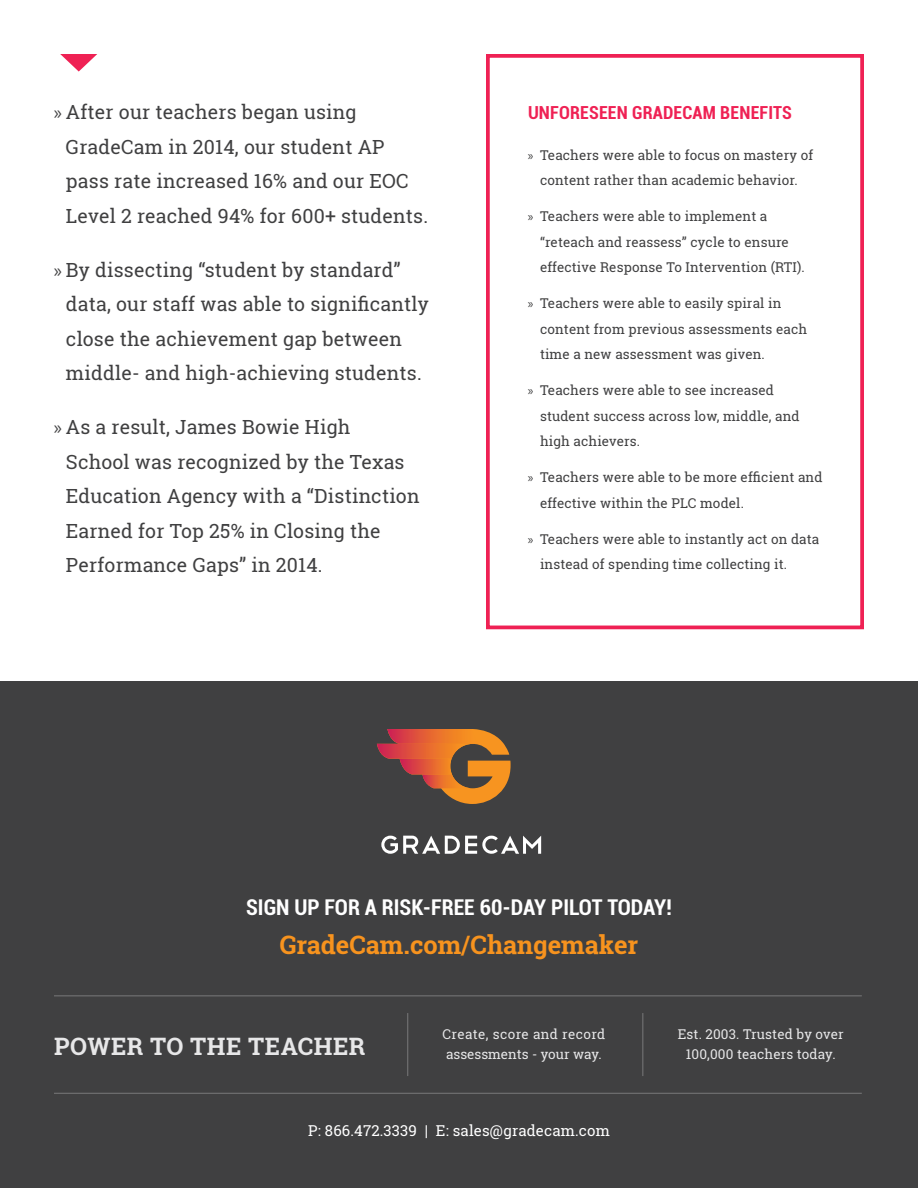
<style>
.page{position:relative;width:918px;height:1188px;background:#fff}
.page>*{position:absolute;margin:0;border:0;box-sizing:border-box;transform-origin:0 0}
.t1{font:700 25.35px "Roboto Slab";color:#f7931e}
.t2{font:700 24px "Roboto Slab";letter-spacing:.02em;color:#e7e7e8}
.t3{font:700 condensed 21.75px "Roboto";color:#fff}
.t4{font:19.5px/34.5px "Roboto Slab";letter-spacing:.01em;color:#404041}
.t5{font:700 condensed 18px "Roboto";letter-spacing:.01em;color:#ef2154}
.t6{font:15px "Roboto Slab";letter-spacing:.01em;color:#fff}
.t7{font:13.5px/25.5px "Roboto Slab";letter-spacing:.01em;color:#404041}
.t8{font:13.5px/19.6px "Roboto Slab";letter-spacing:.01em;color:#e7e7e8}
.s1{font-family:"Myriad Pro"}
</style>
<div class="page">
<div style="left:0;top:682px;width:918px;height:506px;background:#404041"></div>
<div style="left:486px;top:54px;width:378px;height:575px;border:4px solid #ef2154"></div>
<svg style="left:60px;top:54px;width:37px;height:18px"></svg>
<svg style="left:381px;top:836px;width:160px;height:18px"></svg>
<svg style="left:377px;top:729px;width:134px;height:75px"></svg>
<hr style="left:54px;top:995px;width:808px;height:1px;background:#79797a">
<hr style="left:54px;top:1093px;width:808px;height:1px;background:#79797a">
<hr style="left:407px;top:1013px;width:1px;height:63px;background:#79797a">
<hr style="left:642px;top:1013px;width:1px;height:63px;background:#79797a">
<h3 class="t4" style="left:66px;top:95px;width:364px;text-indent:-12px"><span class="s1">»</span> After our teachers began using GradeCam in 2014, our student AP pass rate increased 16% and our EOC Level 2 reached 94% for 600+ students.</h3>
<h3 class="t4" style="left:66px;top:252px;width:364px;text-indent:-12px"><span class="s1">»</span> By dissecting “student by standard” data, our staff was able to significantly close the achievement gap between middle- and high-achieving students.</h3>
<h3 class="t4" style="left:66px;top:410px;width:355px;text-indent:-12px"><span class="s1">»</span> As a result, James Bowie High<br>School was recognized by the Texas<br>Education Agency with a “Distinction<br>Earned for Top 25% in Closing the<br>Performance Gaps” in 2014.</h3>
<h3 class="t5" style="left:528px;top:99px;width:265px">UNFORESEEN GRADECAM BENEFITS</h3>
<p class="t7" style="left:528px;top:142px;width:287px;text-align:center"><span class="s1">»</span> Teachers were able to focus on mastery of content rather than academic behavior.</p>
<p class="t7" style="left:540px;top:203px;width:266px;text-indent:-12px"><span class="s1">»</span> Teachers were able to implement a “reteach and reassess” cycle to ensure effective Response To Intervention (RTI).</p>
<p class="t7" style="left:540px;top:290px;width:269px;text-indent:-12px"><span class="s1">»</span> Teachers were able to easily spiral in content from previous assessments each time a new assessment was given.</p>
<p class="t7" style="left:540px;top:377px;width:261px;text-indent:-12px"><span class="s1">»</span> Teachers were able to see increased student success across low, middle, and high achievers.</p>
<p class="t7" style="left:540px;top:464px;width:284px;text-indent:-12px"><span class="s1">»</span> Teachers were able to be more efficient and effective within the PLC model.</p>
<p class="t7" style="left:540px;top:526px;width:281px;text-indent:-12px"><span class="s1">»</span> Teachers were able to instantly act on data instead of spending time collecting it.</p>
<h3 class="t3" style="left:246px;top:892px;width:427px">SIGN UP FOR A RISK-FREE 60-DAY PILOT TODAY!</h3>
<h1 class="t1" style="left:280px;top:928px;width:360px">GradeCam.com/Changemaker</h1>
<h2 class="t2" style="left:54px;top:1029px;width:313px">POWER TO THE TEACHER</h2>
<p class="t8" style="left:442px;top:1024px;width:164px">Create, score and record assessments - your way.</p>
<p class="t8" style="left:678px;top:1024px;width:168px;text-align:center">Est. 2003. Trusted by over<br>100,000 teachers today.</p>
<p class="t6" style="left:308px;top:1120px;width:303px">P: 866.472.3339 | E: sales@gradecam.com</p>
</div>
